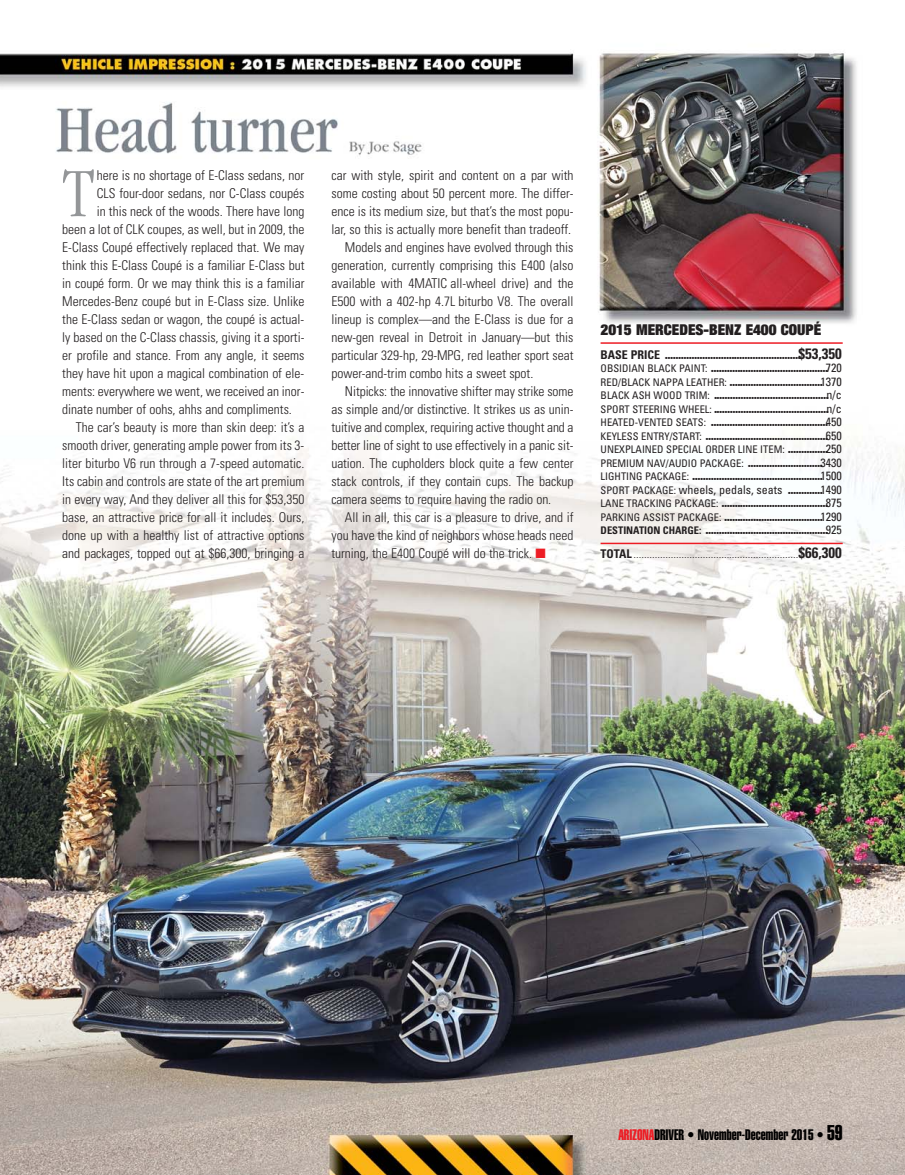
<style>
.page{position:relative;width:905px;height:1175px;background:#fff}
.page>*{position:absolute;margin:0;border:0;box-sizing:border-box;transform-origin:0 0}
.t1{font:15px "Helvetica Extra Compressed";color:#010000}
.t2{font:900 expanded 15px "Helvetica Neue";color:#231f20}
.t3{font:300 condensed 13.5px "Univers";color:#231f20}
.t4{font:12px/13.5px "Courier";color:#231f20;text-align:justify}
.t5{font:300 condensed 12px "Univers";color:#231f20}
.t6{font:condensed 12px "Univers";color:#231f20}
.t7{font:condensed 10.5px "Univers";color:#231f20}
.s1{color:#ed1c24}
.s2{font-family:"Univers";font-weight:700;font-stretch:condensed}
.s3{font-family:"Univers";font-weight:700;font-stretch:condensed;font-size:15px}
.s4{font-family:"Univers";font-stretch:condensed;font-size:10.5px}
.s5{font-family:"Univers";font-stretch:condensed}
.s6{font-family:"Courier";font-stretch:normal;font-size:12px}
.s7{font-size:12px}
.s8{font-size:10.5px}
.s9{font-family:"Courier";font-stretch:normal}
.s10{font-family:"Univers";font-weight:700;font-stretch:condensed;font-size:10.5px}
.s11{font-weight:700}
.s12{font-weight:700;font-size:15px}
.s13{font-size:21px}
</style>
<div class="page">
<img style="left:0;top:52px;width:904px;height:1122px">
<hr style="left:600px;top:342px;width:242px;height:2px;background:#ed1c24">
<hr style="left:600px;top:542px;width:242px;height:2px;background:#ed1c24">
<img style="left:63px;top:169px;width:31px;height:47px">
<p class="t3" style="left:97px;top:170px;width:209px">here is no shortage of E-Class sedans, nor</p>
<p class="t3" style="left:97px;top:188px;width:209px">CLS four-door sedans, nor C-Class coupés</p>
<p class="t3" style="left:97px;top:206px;width:209px">in this neck of the woods. There have long</p>
<p class="t3" style="left:62px;top:224px;width:243px">been a lot of CLK coupes, as well, but in 2009, the</p>
<p class="t3" style="left:62px;top:242px;width:243px">E-Class Coupé effectively replaced that. We may</p>
<p class="t3" style="left:62px;top:260px;width:244px">think this E-Class Coupé is a familiar E-Class but</p>
<p class="t3" style="left:62px;top:278px;width:244px">in coupé form. Or we may think this is a familiar</p>
<p class="t3" style="left:62px;top:296px;width:243px">Mercedes-Benz coupé but in E-Class size. Unlike</p>
<p class="t3" style="left:62px;top:314px;width:243px">the E-Class sedan or wagon, the coupé is actual-</p>
<p class="t3" style="left:62px;top:332px;width:244px">ly based on the C-Class chassis, giving it a sporti-</p>
<p class="t3" style="left:62px;top:350px;width:243px">er profile and stance. From any angle, it seems</p>
<p class="t3" style="left:62px;top:368px;width:243px">they have hit upon a magical combination of ele-</p>
<p class="t3" style="left:62px;top:386px;width:244px">ments: everywhere we went, we received an inor-</p>
<p class="t3" style="left:62px;top:404px;width:231px">dinate number of oohs, ahhs and compliments.</p>
<p class="t3" style="left:76px;top:422px;width:230px">The car’s beauty is more than skin deep: it’s a</p>
<p class="t3" style="left:62px;top:440px;width:243px">smooth driver, generating ample power from its 3-</p>
<p class="t3" style="left:62px;top:458px;width:243px">liter biturbo V6 run through a 7-speed automatic.</p>
<p class="t3" style="left:62px;top:476px;width:243px">Its cabin and controls are state of the art premium</p>
<p class="t3" style="left:62px;top:494px;width:243px">in every way, And they deliver all this for $53,350</p>
<p class="t3" style="left:62px;top:512px;width:243px">base, an attractive price for all it includes. Ours,</p>
<p class="t3" style="left:62px;top:530px;width:243px">done up with a healthy list of attractive options</p>
<p class="t3" style="left:62px;top:548px;width:243px">and packages, topped out at $66,300, bringing a</p>
<p class="t3" style="left:331px;top:170px;width:243px">car with style, spirit and content on a par with</p>
<p class="t3" style="left:331px;top:188px;width:243px">some costing about 50 percent more. The differ-</p>
<p class="t3" style="left:331px;top:206px;width:243px">ence is its medium size, but that’s the most popu-</p>
<p class="t3" style="left:331px;top:224px;width:241px">lar, so this is actually more benefit than tradeoff.</p>
<p class="t3" style="left:345px;top:242px;width:230px">Models and engines have evolved through this</p>
<p class="t3" style="left:331px;top:260px;width:243px">generation, currently comprising this E400 (also</p>
<p class="t3" style="left:331px;top:278px;width:243px">available with 4MATIC all-wheel drive) and the</p>
<p class="t3" style="left:331px;top:296px;width:243px">E500 with a 402-hp 4.7L biturbo V8. The overall</p>
<p class="t3" style="left:331px;top:314px;width:243px">lineup is complex—and the E-Class is due for a</p>
<p class="t3" style="left:331px;top:332px;width:243px">new-gen reveal in Detroit in January—but this</p>
<p class="t3" style="left:331px;top:350px;width:243px">particular 329-hp, 29-MPG, red leather sport seat</p>
<p class="t3" style="left:331px;top:368px;width:203px">power-and-trim combo hits a sweet spot.</p>
<p class="t3" style="left:345px;top:386px;width:230px">Nitpicks: the innovative shifter may strike some</p>
<p class="t3" style="left:331px;top:404px;width:243px">as simple and/or distinctive. It strikes us as unin-</p>
<p class="t3" style="left:331px;top:422px;width:243px">tuitive and complex, requiring active thought and a</p>
<p class="t3" style="left:331px;top:440px;width:243px">better line of sight to use effectively in a panic sit-</p>
<p class="t3" style="left:331px;top:458px;width:243px">uation. The cupholders block quite a few center</p>
<p class="t3" style="left:331px;top:476px;width:243px">stack controls, if they contain cups. The backup</p>
<p class="t3" style="left:331px;top:494px;width:221px">camera seems to require having the radio on.</p>
<p class="t3" style="left:345px;top:512px;width:230px">All in all, this car is a pleasure to drive, and if</p>
<p class="t3" style="left:331px;top:530px;width:243px">you have the kind of neighbors whose heads need</p>
<p class="t3" style="left:331px;top:548px;width:216px">turning, the E400 Coupé will do the trick. <span class="s1">■</span></p>
<p class="t2" style="left:600px;top:324px;width:222px">2015 MERCEDES-BENZ E400 COUPÉ</p>
<p class="t4" style="left:600px;top:349px;width:243px"><span class="s2">B AS E P R I C E</span> ...................................................<span class="s3">$53,350<br></span><span class="s4">O B S I D I A N B LA C K PA I N T:</span> ............................................<span class="s5">7 20<br></span><span class="s4">R E D/ B LA C K N A P PA L EAT H E R :</span> ...................................<span class="s5">1 3 7 0<br></span><span class="s4">B LA C K A S H W O O D T R I M :</span> ...........................................<span class="s5">n/ c </span><span class="s4">S P O RT S T E E R I N G W H E E L :</span> ...........................................<span class="s5">n/ c </span><span class="s4">H EAT E D - V E N T E D S EAT S :</span> ............................................<span class="s5">4 5 0<br></span><span class="s4">K EY L E S S E N T RY/S TA RT:</span> ..............................................<span class="s5">6 5 0</span></p>
<p class="t7" style="left:600px;top:446px;width:243px">UNEXPLAINED SPECIAL ORDER LINE ITEM:<span class="s6">...............</span><span class="s7">250</span></p>
<p class="t4" style="left:600px;top:457px;width:243px"><span class="s4">P R E M I U M N AV/A U D I O PA C KA G E :</span> ............................<span class="s5">343 0<br></span><span class="s4">L I G H T I N G PA C KA G E :</span> .................................................<span class="s5">1 5 0 0</span></p>
<p class="t6" style="left:600px;top:485px;width:243px"><span class="s8">SPORT PACKAGE:</span> wheels, pedals, seats <span class="s9">.............</span>1490</p>
<p class="t4" style="left:600px;top:497px;width:243px"><span class="s4">LA N E T RA C K I N G PA C KA G E :</span> ........................................<span class="s5">8 7 5<br></span><span class="s4">PA R K I N G A S S I S T PA C KA G E :</span> .....................................<span class="s5">1 2 9 0<br></span><span class="s10">D E ST I N AT I O N C H A R G E :</span> ..............................................<span class="s5">9 2 5</span></p>
<p class="t5" style="left:600px;top:550px;width:243px"><span class="s11">TOTAL</span> ..............................................................<span class="s12">$66,300</span></p>
<p class="t1" style="left:618px;top:1129px;width:226px"><span class="s1">ARIZONA</span>DRIVER • November-December 2015 • <span class="s13">59</span></p>
</div>
